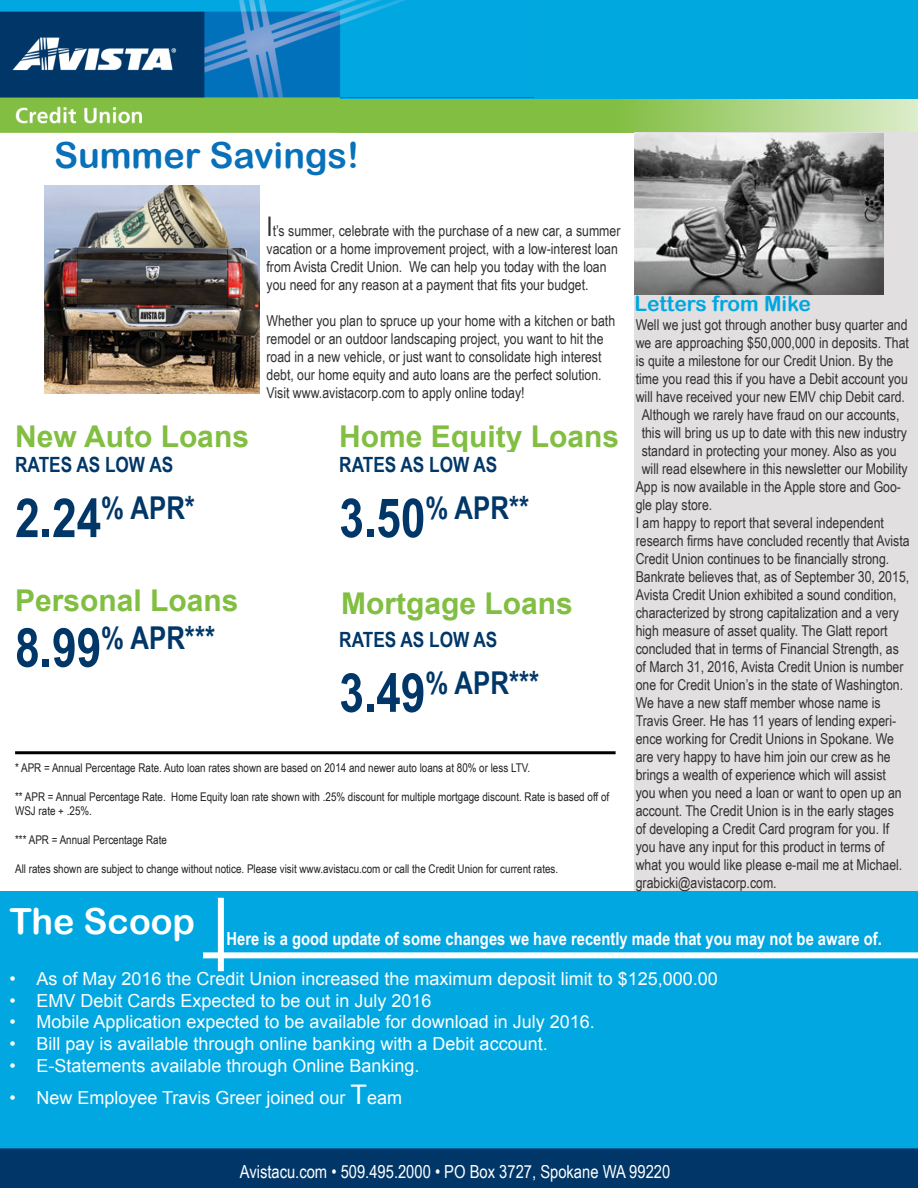
<style>
.page{position:relative;width:918px;height:1188px;background:#fff}
.page>*{position:absolute;margin:0;border:0;box-sizing:border-box;transform-origin:0 0}
.t1{font:36px "Arial Rounded MT Bold";color:#0871ba}
.t2{font:36px "Arial Rounded MT Bold";color:#fff}
.t3{font:700 31.5px "Arial Narrow";color:#003768}
.t4{font:700 30px "Arial";color:#81be41}
.t5{font:700 21px "Arial Narrow";color:#003768}
.t6{font:21px "Arial Rounded MT Bold";color:#00a7e1}
.t7{font:18px "Arial";color:#fff}
.t8{font:700 18px "Arial Narrow";color:#fff}
.t9{font:18px "Arial Narrow";color:#fff}
.t10{font:15px/18px "Arial Narrow";color:#312f30}
.t11{font:12px/14.4px "Arial Narrow";color:#231f20}
.s1{font-size:27px}
.s2{font-size:54px}
</style>
<div class="page">
<div style="left:533px;top:0;width:385px;height:99px;background:#00a8e0"></div>
<img style="left:0;top:0;width:533px;height:132px">
<svg style="left:340px;top:99px;width:578px;height:33px;background:#99ca65"></svg>
<div style="left:634px;top:133px;width:284px;height:758px;background:#e1dfdf"></div>
<div style="left:0;top:891px;width:918px;height:297px;background:#00a7e1"></div>
<div style="left:0;top:1148px;width:918px;height:40px;background:#003768"></div>
<img style="left:45px;top:186px;width:215px;height:207px">
<img style="left:634px;top:134px;width:249px;height:161px">
<hr style="left:15px;top:751px;width:601px;height:3px;background:#000">
<div style="left:203px;top:952px;width:715px;height:6px;background:#fff"></div>
<div style="left:218px;top:898px;width:6px;height:73px;background:#fff"></div>
<p class="t1" style="left:54px;top:134px;width:307px">Summer Savings!</p>
<p class="t10" style="left:267px;top:221px;width:355px"><span class="s1">I</span>t’s summer, celebrate with the purchase of a new car, a summer vacation or a home improvement project, with a low-interest loan from Avista Credit Union. We can help you today with the loan you need for any reason at a payment that fits your budget.</p>
<p class="t10" style="left:267px;top:311px;width:350px">Whether you plan to spruce up your home with a kitchen or bath remodel or an outdoor landscaping project, you want to hit the road in a new vehicle, or just want to consolidate high interest debt, our home equity and auto loans are the perfect solution.<br>Visit www.avistacorp.com to apply online today!</p>
<p class="t4" style="left:15px;top:416px;width:235px">New Auto Loans</p>
<p class="t4" style="left:339px;top:416px;width:282px">Home Equity Loans</p>
<p class="t5" style="left:15px;top:449px;width:160px">RATES AS LOW AS</p>
<p class="t3" style="left:15px;top:484px;width:181px"><span class="s2">2.24</span>% APR*</p>
<p class="t5" style="left:339px;top:449px;width:160px">RATES AS LOW AS</p>
<p class="t3" style="left:339px;top:484px;width:191px"><span class="s2">3.50</span>% APR**</p>
<p class="t4" style="left:15px;top:580px;width:225px">Personal Loans</p>
<p class="t4" style="left:341px;top:583px;width:233px">Mortgage Loans</p>
<p class="t3" style="left:15px;top:614px;width:202px"><span class="s2">8.99</span>% APR***</p>
<p class="t5" style="left:339px;top:624px;width:160px">RATES AS LOW AS</p>
<p class="t3" style="left:339px;top:659px;width:202px"><span class="s2">3.49</span>% APR***</p>
<p class="t11" style="left:15px;top:760px;width:517px">* APR = Annual Percentage Rate. Auto loan rates shown are based on 2014 and newer auto loans at 80% or less LTV.</p>
<p class="t11" style="left:15px;top:789px;width:596px">** APR = Annual Percentage Rate. Home Equity loan rate shown with .25% discount for multiple mortgage discount. Rate is based off of<br>WSJ rate + .25%.</p>
<p class="t11" style="left:15px;top:832px;width:153px">*** APR = Annual Percentage Rate</p>
<p class="t11" style="left:15px;top:861px;width:545px">All rates shown are subject to change without notice. Please visit www.avistacu.com or call the Credit Union for current rates.</p>
<p class="t6" style="left:634px;top:291px;width:178px">Letters from Mike</p>
<p class="t10" style="left:636px;top:315px;width:273px">Well we just got through another busy quarter and</p>
<p class="t10" style="left:636px;top:333px;width:275px">we are approaching $50,000,000 in deposits. That</p>
<p class="t10" style="left:636px;top:351px;width:259px">is quite a milestone for our Credit Union. By the</p>
<p class="t10" style="left:636px;top:369px;width:274px">time you read this if you have a Debit account you</p>
<p class="t10" style="left:636px;top:387px;width:271px">will have received your new EMV chip Debit card.</p>
<p class="t10" style="left:642px;top:405px;width:259px">Although we rarely have fraud on our accounts,</p>
<p class="t10" style="left:642px;top:423px;width:267px">this will bring us up to date with this new industry</p>
<p class="t10" style="left:642px;top:441px;width:256px">standard in protecting your money. Also as you</p>
<p class="t10" style="left:642px;top:459px;width:267px">will read elsewhere in this newsletter our Mobility</p>
<p class="t10" style="left:636px;top:477px;width:267px">App is now available in the Apple store and Goo-</p>
<p class="t10" style="left:636px;top:495px;width:78px">gle play store.</p>
<p class="t10" style="left:636px;top:513px;width:275px">I am happy to report that several independent research firms have concluded recently that Avista Credit Union continues to be financially strong.<br>Bankrate believes that, as of September 30, 2015, Avista Credit Union exhibited a sound condition, characterized by strong capitalization and a very high measure of asset quality. The Glatt report concluded that in terms of Financial Strength, as of March 31, 2016, Avista Credit Union is number one for Credit Union’s in the state of Washington.<br>We have a new staff member whose name is Travis Greer. He has 11 years of lending experi&shy;ence working for Credit Unions in Spokane. We are very happy to have him join our crew as he brings a wealth of experience which will assist<br>you when you need a loan or want to open up an account. The Credit Union is in the early stages<br>of developing a Credit Card program for you. If you have any input for this product in terms of what you would like please e-mail me at Michael. grabicki@avistacorp.com.</p>
<p class="t2" style="left:9px;top:900px;width:187px">The Scoop</p>
<p class="t8" style="left:227px;top:925px;width:657px">Here is a good update of some changes we have recently made that you may not be aware of.</p>
<p class="t7" style="left:9px;top:967px;width:710px">• As of May 2016 the Credit Union increased the maximum deposit limit to $125,000.00</p>
<p class="t7" style="left:9px;top:989px;width:424px">• EMV Debit Cards Expected to be out in July 2016</p>
<p class="t7" style="left:9px;top:1010px;width:587px">• Mobile Application expected to be available for download in July 2016.</p>
<p class="t7" style="left:9px;top:1032px;width:540px">• Bill pay is available through online banking with a Debit account.</p>
<p class="t7" style="left:9px;top:1053px;width:412px">• E-Statements available through Online Banking.</p>
<p class="t7" style="left:9px;top:1086px;width:394px">• New Employee Travis Greer joined our <span class="s1">T</span>eam</p>
<p class="t9" style="left:240px;top:1159px;width:432px">Avistacu.com • 509.495.2000 • PO Box 3727, Spokane WA 99220</p>
</div>
